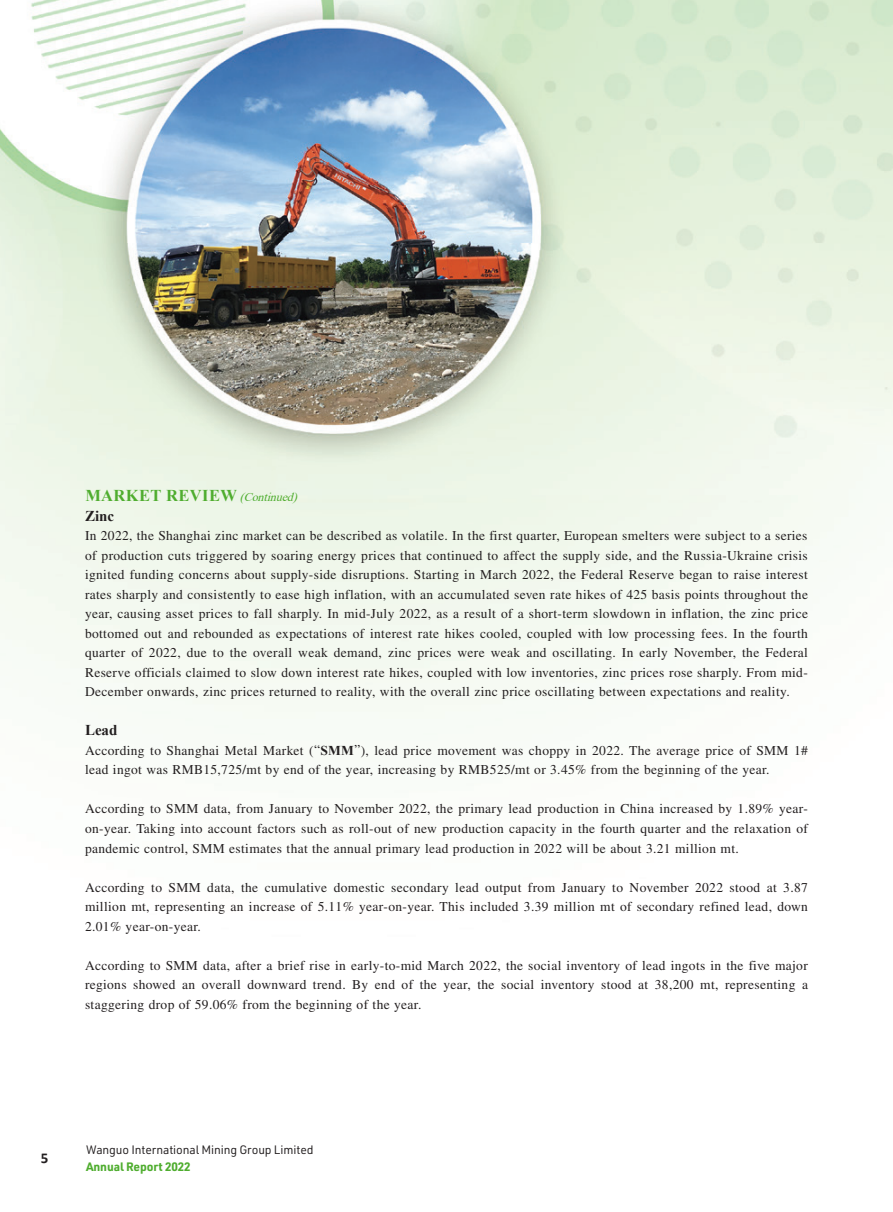
<style>
.page{position:relative;width:893px;height:1212px;background:#fff}
.page>*{position:absolute;margin:0;border:0;box-sizing:border-box;transform-origin:0 0}
.Heading_1{font:700 16.5px "Times New Roman";letter-spacing:.025em;color:#4fad2f}
.Heading_2{font:700 15px "Times New Roman";letter-spacing:-.005em;color:#231f20}
.t1{font:700 15px "Calibri";color:#231f20}
.Body_Text{font:13.5px/19.5px "Times LT Std";letter-spacing:.025em;color:#231f20}
.t2{font:12px "URWDIN";letter-spacing:-.01em;color:#231f20}
.t3{font:700 12px "URWDIN";letter-spacing:-.01em;color:#4fad2f}
.Heading_1-2{font:italic 12px "Times New Roman";color:#4fad2f}
.s1{font-family:"Times New Roman";font-weight:700}
</style>
<div class="page">
<img style="left:0;top:0;width:893px;height:719px">
<p class="Heading_1" style="left:85px;top:484px;width:153px">MARKET REVIEW</p>
<p class="Heading_2" style="left:85px;top:505px;width:31px">Zinc</p>
<p class="Body_Text" style="left:85px;top:526px;width:724px;text-align:justify">In 2022, the Shanghai zinc market can be described as volatile. In the first quarter, European smelters were subject to a series of production cuts triggered by soaring energy prices that continued to affect the supply side, and the Russia-Ukraine crisis ignited funding concerns about supply-side disruptions. Starting in March 2022, the Federal Reserve began to raise interest rates sharply and consistently to ease high inflation, with an accumulated seven rate hikes of 425 basis points throughout the year, causing asset prices to fall sharply. In mid-July 2022, as a result of a short-term slowdown in inflation, the zinc price bottomed out and rebounded as expectations of interest rate hikes cooled, coupled with low processing fees. In the fourth quarter of 2022, due to the overall weak demand, zinc prices were weak and oscillating. In early November, the Federal</p>
<p class="Body_Text" style="left:85px;top:682px;width:706px">December onwards, zinc prices returned to reality, with the overall zinc price oscillating between expectations and reality.</p>
<p class="Heading_1-2" style="left:240px;top:489px;width:10px">(</p>
<p class="Heading_1-2" style="left:244px;top:489px;width:55px">Continued</p>
<p class="Heading_1-2" style="left:293px;top:489px;width:10px">(</p>
<p class="Body_Text" style="left:85px;top:663px;width:724px">Reserve officials claimed to slow down interest rate hikes, coupled with low inventories, zinc prices rose sharply. From mid-</p>
<p class="Heading_2" style="left:85px;top:720px;width:34px">Lead</p>
<p class="Body_Text" style="left:85px;top:741px;width:724px">According to Shanghai Metal Market (“<span class="s1">SMM</span>”), lead price movement was choppy in 2022. The average price of SMM 1# lead ingot was RMB15,725/mt by end of the year, increasing by RMB525/mt or 3.45% from the beginning of the year.</p>
<p class="Body_Text" style="left:85px;top:799px;width:724px">According to SMM data, from January to November 2022, the primary lead production in China increased by 1.89% year-</p>
<p class="Body_Text" style="left:85px;top:838px;width:655px">pandemic control, SMM estimates that the annual primary lead production in 2022 will be about 3.21 million mt.</p>
<p class="Body_Text" style="left:783px;top:877px;width:26px">3.87</p>
<p class="Body_Text" style="left:85px;top:819px;width:724px">on-year. Taking into account factors such as roll-out of new production capacity in the fourth quarter and the relaxation of</p>
<p class="Body_Text" style="left:85px;top:877px;width:724px">According<br>million mt, representing an increase of 5.11% year-on-year. This included 3.39 million mt of secondary refined lead, down<br>2.01% year-on-year.</p>
<p class="Body_Text" style="left:85px;top:955px;width:724px;text-align:right">According to SMM data, after a brief rise in early-to-mid March 2022, the social inventory of lead ingots in the five major a</p>
<p class="Body_Text" style="left:207px;top:877px;width:29px">data,</p>
<p class="Body_Text" style="left:241px;top:877px;width:19px">the</p>
<p class="Body_Text" style="left:265px;top:877px;width:64px">cumulative</p>
<p class="Body_Text" style="left:334px;top:877px;width:53px">domestic</p>
<p class="Body_Text" style="left:391px;top:877px;width:59px">secondary</p>
<p class="Body_Text" style="left:455px;top:877px;width:25px">lead</p>
<p class="Body_Text" style="left:528px;top:877px;width:29px">from</p>
<p class="Body_Text" style="left:630px;top:877px;width:60px">November</p>
<p class="Body_Text" style="left:730px;top:877px;width:32px">stood</p>
<p class="Body_Text" style="left:169px;top:877px;width:34px">SMM</p>
<p class="Body_Text" style="left:695px;top:877px;width:30px">2022</p>
<p class="Body_Text" style="left:562px;top:877px;width:46px">January</p>
<p class="Body_Text" style="left:151px;top:877px;width:12px">to</p>
<p class="Body_Text" style="left:485px;top:877px;width:38px">output</p>
<p class="Body_Text" style="left:612px;top:877px;width:12px">to</p>
<p class="Body_Text" style="left:767px;top:877px;width:12px">at</p>
<p class="Body_Text" style="left:85px;top:975px;width:338px">regions<br>staggering drop of 59.06% from the beginning of the year.</p>
<p class="Body_Text" style="left:133px;top:975px;width:44px">showed</p>
<p class="Body_Text" style="left:202px;top:975px;width:41px">overall</p>
<p class="Body_Text" style="left:248px;top:975px;width:60px">downward</p>
<p class="Body_Text" style="left:313px;top:975px;width:34px">trend.</p>
<p class="Body_Text" style="left:375px;top:975px;width:22px">end</p>
<p class="Body_Text" style="left:402px;top:975px;width:13px">of</p>
<p class="Body_Text" style="left:420px;top:975px;width:19px">the</p>
<p class="Body_Text" style="left:477px;top:975px;width:19px">the</p>
<p class="Body_Text" style="left:501px;top:975px;width:35px">social</p>
<p class="Body_Text" style="left:541px;top:975px;width:55px">inventory</p>
<p class="Body_Text" style="left:601px;top:975px;width:32px">stood</p>
<p class="Body_Text" style="left:725px;top:975px;width:72px">representing</p>
<p class="Body_Text" style="left:655px;top:975px;width:40px">38,200</p>
<p class="Body_Text" style="left:352px;top:975px;width:18px">By</p>
<p class="Body_Text" style="left:638px;top:975px;width:12px">at</p>
<p class="Body_Text" style="left:700px;top:975px;width:20px">mt,</p>
<p class="Body_Text" style="left:182px;top:975px;width:15px">an</p>
<p class="Body_Text" style="left:443px;top:975px;width:29px">year,</p>
<p class="t1" style="left:41px;top:1147px;width:9px">5</p>
<p class="t2" style="left:86px;top:1142px;width:229px">Wanguo International Mining Group Limited</p>
<p class="t3" style="left:86px;top:1158px;width:106px">Annual Report 2022</p>
</div>
